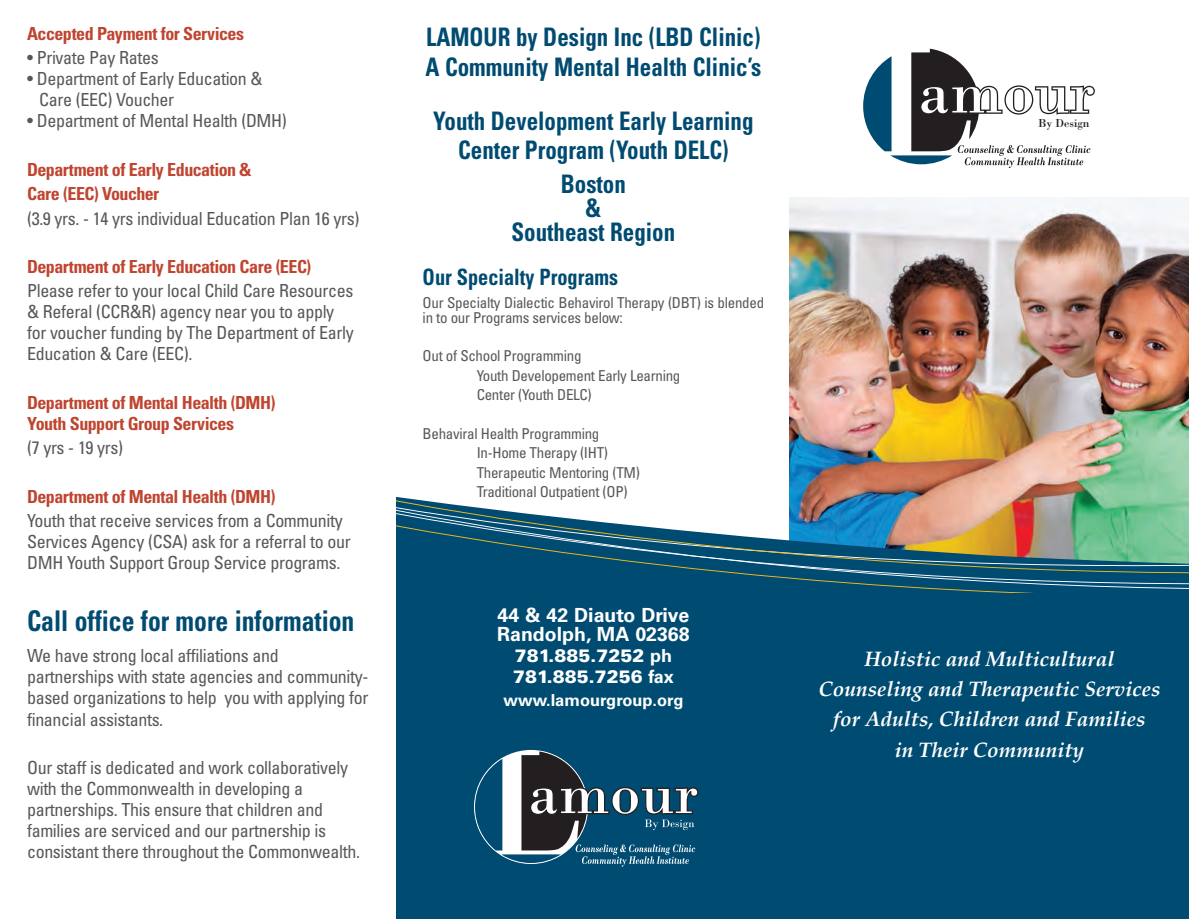
<style>
.page{position:relative;width:1189px;height:919px;background:#fff}
.page>*{position:absolute;margin:0;border:0;box-sizing:border-box;transform-origin:0 0}
.t1{font:700 condensed 28.5px "Univers LT Std";color:#004b71;scale:.9 1}
.t2{font:700 condensed 25.5px/24px "Univers LT Std";color:#004b71;text-align:center;scale:.9 1}
.t3{font:700 condensed 22.5px "Univers LT Std";color:#004b71;scale:.9 1}
.t4{font:italic 700 21px/30px "Palatino LT Std";color:#fff;text-align:center}
.t5{font:700 19.5px/19.5px "Univers LT Std";color:#fff}
.t6{font:condensed 18px/21px "Univers LT Std";letter-spacing:-.02em;color:#57585a}
.t7{font:700 condensed 18px/24.3px "Univers LT Std";letter-spacing:-.03em;color:#bf4530}
.t8{font:900 18px/21px "Univers LT Std";color:#fff}
.t9{font:700 16.5px "Univers LT Std";color:#fff}
.t10{font:condensed 15px/19.4px "Univers LT Std";letter-spacing:-.02em;color:#57585a}
.t11{font:12px "Bodoni";color:#231f20}
.s1{font-weight:700}
</style>
<div class="page">
<img style="left:789px;top:198px;width:399px;height:202px">
<div style="left:396px;top:592px;width:792px;height:326px;background:#004b71"></div>
<svg style="left:863px;top:49px;width:231px;height:119px"></svg>
<img style="left:396px;top:400px;width:792px;height:192px">
<svg style="left:474px;top:749px;width:224px;height:117px;background:#37637b"></svg>
<p class="t7" style="left:27px;top:21px;width:219px">Accepted Payment for Services</p>
<p class="t6" style="left:27px;top:47px;width:133px">• Private Pay Rates</p>
<p class="t6" style="left:39px;top:68px;width:225px;text-indent:-12px">• Department of Early Education &amp;<br>Care (EEC) Voucher</p>
<p class="t6" style="left:27px;top:110px;width:261px">• Department of Mental Health (DMH)</p>
<p class="t7" style="left:27px;top:157px;width:226px">Department of Early Education &amp;<br>Care (EEC) Voucher</p>
<p class="t6" style="left:27px;top:207px;width:334px">(3.9 yrs. - 14 yrs individual Education Plan 16 yrs)</p>
<p class="t7" style="left:27px;top:254px;width:286px">Department of Early Education Care (EEC)</p>
<p class="t6" style="left:27px;top:280px;width:328px">Please refer to your local Child Care Resources &amp; Referal (CCR&amp;R) agency near you to apply for voucher funding by The Department of Early Education &amp; Care (EEC).</p>
<p class="t7" style="left:27px;top:392px;width:250px;line-height:21px">Department of Mental Health (DMH)<br>Youth Support Group Services</p>
<p class="t6" style="left:27px;top:437px;width:98px">(7 yrs - 19 yrs)</p>
<p class="t7" style="left:27px;top:484px;width:250px">Department of Mental Health (DMH)</p>
<p class="t6" style="left:27px;top:509px;width:325px">Youth that receive services from a Community<br>Services Agency (CSA) ask for a referral to our<br>DMH Youth Support Group Service programs.</p>
<h1 class="t1" style="left:27px;top:603px;width:365px">Call office for more information</h1>
<p class="t6" style="left:27px;top:645px;width:343px">We have strong local affiliations and partnerships with state agencies and community&shy;based organizations to help you with applying for financial assistants.</p>
<p class="t6" style="left:27px;top:756px;width:334px">Our staff is dedicated and work collaboratively with the Commonwealth in developing a partnerships. This ensure that children and families are serviced and our partnership is consistant there throughout the Commonwealth.</p>
<h2 class="t2" style="left:425px;top:21px;width:374px;line-height:30.8px;text-align:left">LAMOUR by Design Inc (LBD Clinic)<br>A Community Mental Health Clinic’s</h2>
<h2 class="t2" style="left:433px;top:107px;width:357px;line-height:28.5px">Youth Development Early Learning<br>Center Program (Youth DELC)</h2>
<h2 class="t2" style="left:511px;top:172px;width:183px">Boston<br>&amp;<br>Southeast Region</h2>
<p class="t3" style="left:422px;top:263px;width:219px">Our Specialty Programs</p>
<p class="t10" style="left:422px;top:294px;width:343px;line-height:15px">Our Specialty Dialectic Behavirol Therapy (DBT) is blended in to our Programs services below:</p>
<p class="t10" style="left:476px;top:346px;width:205px;text-indent:-54px">Out of School Programming<br>Youth Developement Early Learning<br>Center (Youth DELC)</p>
<p class="t10" style="left:476px;top:423px;width:165px;text-indent:-54px">Behaviral Health Programming<br>In-Home Therapy (IHT)<br>Therapeutic Mentoring (TM)<br>Traditional Outpatient (OP)</p>
<p class="t5" style="left:497px;top:604px;width:194px">44 &amp; 42 Diauto Drive<br>Randolph, MA 02368</p>
<p class="t8" style="left:513px;top:644px;width:162px">781.885.7252 <span class="s1">ph<br></span>781.885.7256 <span class="s1">fax</span></p>
<p class="t9" style="left:503px;top:689px;width:181px">www.lamourgroup.org</p>
<p class="t11" style="left:1038px;top:116px;width:52px">By Design</p>
<p class="t4" style="left:818px;top:644px;width:343px">Holistic and Multicultural<br>Counseling and Therapeutic Services for Adults, Children and Families<br>in Their Community</p>
</div>
